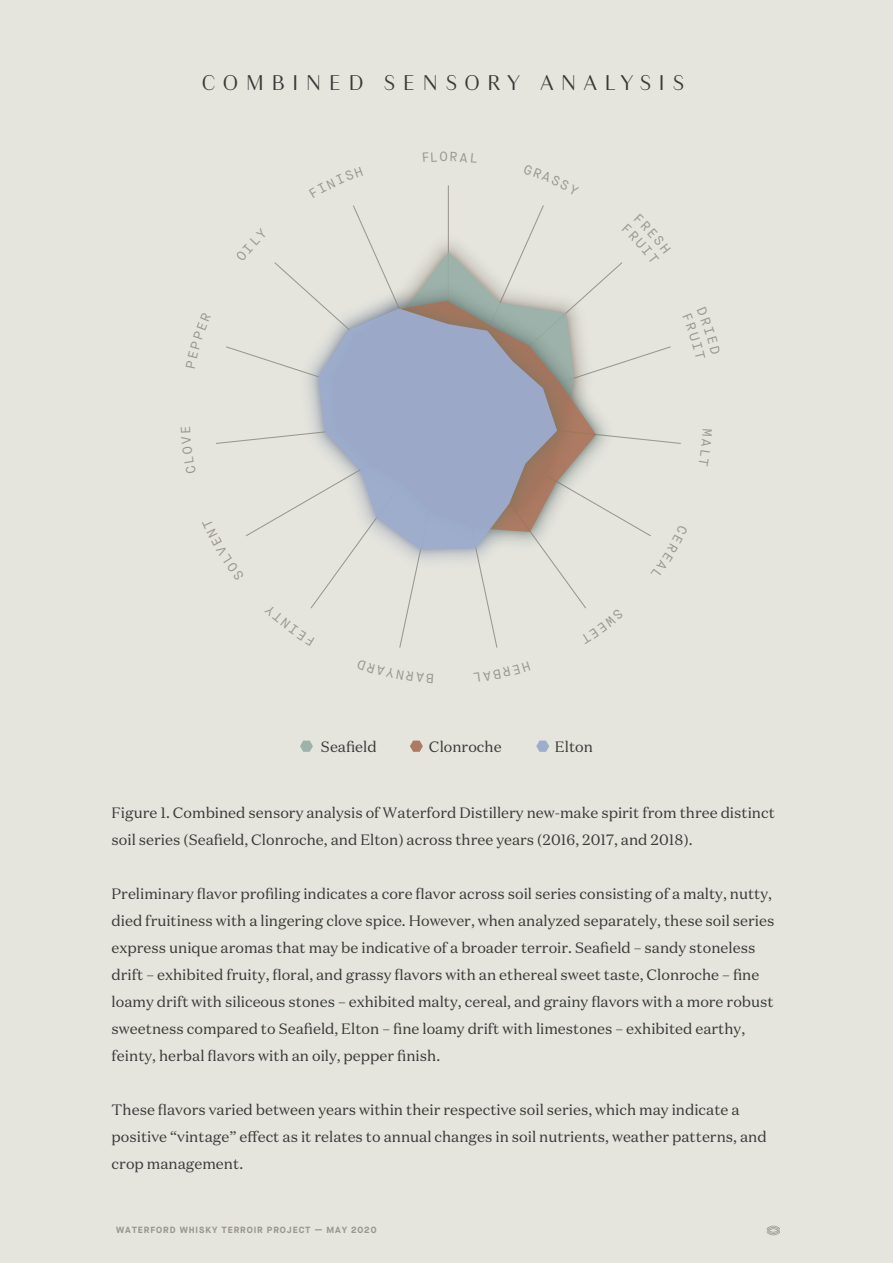
<style>
.page{position:relative;width:893px;height:1263px;background:#e5e5de}
.page>*{position:absolute;margin:0;border:0;box-sizing:border-box;transform-origin:0 0}
.t1{font:300 22.5px "Granville";letter-spacing:.3em;color:#393938}
.t2{font:15px/27px "Domaine Text";color:#393938}
.t3{font:700 9px "Maison Neue";letter-spacing:.1em;color:#9a988d}
</style>
<div class="page">
<svg style="left:767px;top:1225px;width:13px;height:10px"></svg>
<svg style="left:300px;top:740px;width:13px;height:12px"></svg>
<svg style="left:410px;top:740px;width:13px;height:12px"></svg>
<svg style="left:536px;top:740px;width:13px;height:12px"></svg>
<svg style="left:216px;top:185px;width:465px;height:463px"></svg>
<h1 class="t1" style="left:202px;top:68px;width:485px">COMBINED SENSORY ANALYSIS</h1>
<p class="t2" style="left:321px;top:733px;width:57px">Seafield</p>
<p class="t2" style="left:429px;top:733px;width:74px">Clonroche</p>
<p class="t2" style="left:555px;top:733px;width:40px">Elton</p>
<p class="t2" style="left:112px;top:798px;width:665px">Figure 1. Combined sensory analysis of Waterford Distillery new-make spirit from three distinct soil series (Seafield, Clonroche, and Elton) across three years (2016, 2017, and 2018).</p>
<p class="t2" style="left:112px;top:879px;width:664px">Preliminary flavor profiling indicates a core flavor across soil series consisting of a malty, nutty, died fruitiness with a lingering clove spice. However, when analyzed separately, these soil series express unique aromas that may be indicative of a broader terroir. Seafield – sandy stoneless drift – exhibited fruity, floral, and grassy flavors with an ethereal sweet taste, Clonroche – fine loamy drift with siliceous stones – exhibited malty, cereal, and grainy flavors with a more robust sweetness compared to Seafield, Elton – fine loamy drift with limestones – exhibited earthy, feinty, herbal flavors with an oily, pepper finish.</p>
<p class="t2" style="left:112px;top:1095px;width:657px">These flavors varied between years within their respective soil series, which may indicate a positive “vintage” effect as it relates to annual changes in soil nutrients, weather patterns, and crop management.</p>
<p class="t3" style="left:116px;top:1224px;width:262px">WATERFORD WHISKY TERROIR PROJECT — MAY 2020</p>
</div>
